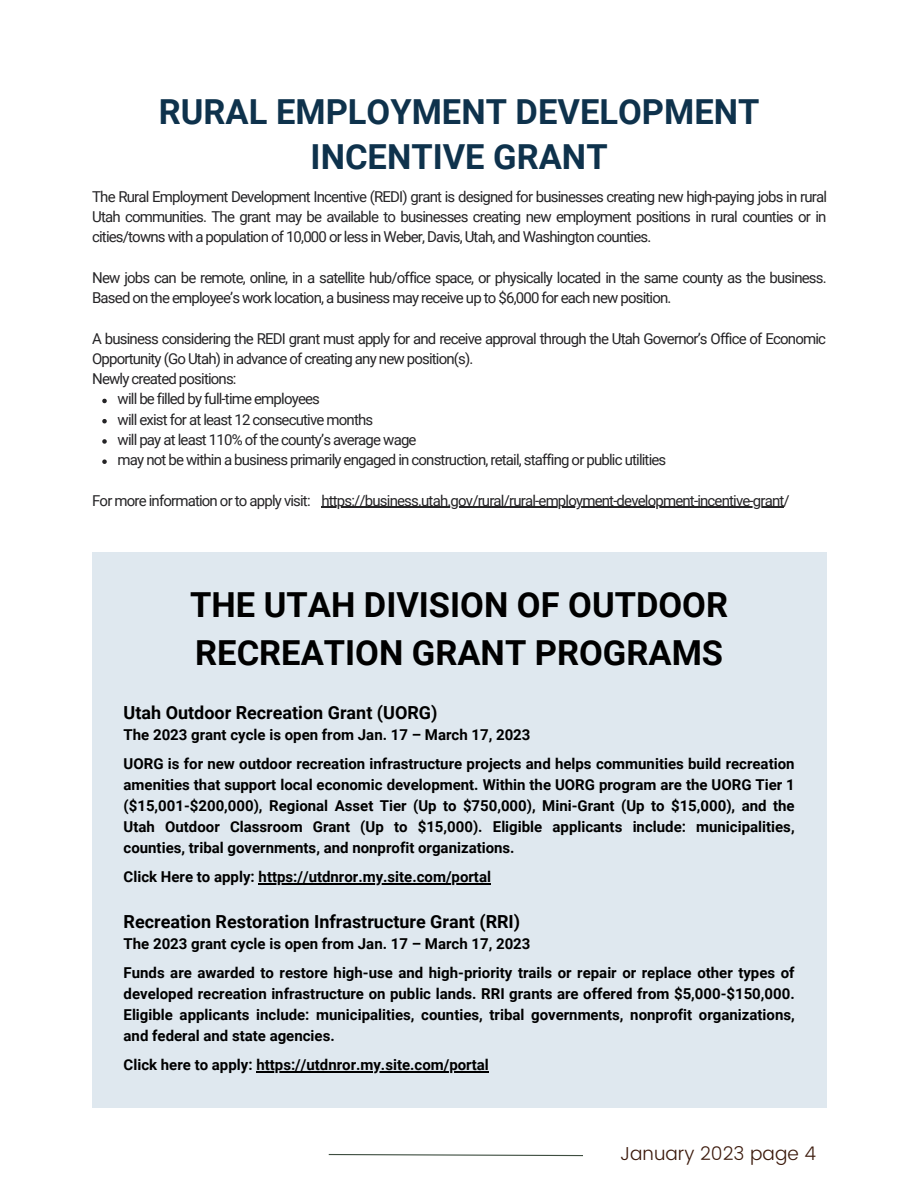
<style>
.page{position:relative;width:918px;height:1188px;background:#fff}
.page>*{position:absolute;margin:0;border:0;box-sizing:border-box;transform-origin:0 0}
.t1{font:700 34.5px/48px "Roboto";color:#000}
.t2{font:700 34.5px/45px "Roboto";color:#0e324c;text-align:center}
.t3{font:300 18.75px "Poppins";color:#3c1a0c}
.t4{font:700 18px "Roboto";color:#000}
.t5{font:15px/20.2px "Roboto";letter-spacing:-.055em;color:#252426}
.t6{font:700 15px/21px "Roboto";color:#000}
</style>
<div class="page">
<div style="left:92px;top:552px;width:735px;height:555px;background:#dfe8ef"></div>
<svg style="left:328px;top:1154px;width:255px;height:3px"></svg>
<svg style="left:102px;top:399px;width:5px;height:4px"></svg>
<svg style="left:102px;top:419px;width:5px;height:4px"></svg>
<svg style="left:102px;top:439px;width:5px;height:5px"></svg>
<svg style="left:102px;top:459px;width:5px;height:5px"></svg>
<hr style="left:321px;top:507px;width:463px;height:1px;background:#252426">
<hr style="left:259px;top:883px;width:232px;height:2px;background:#000">
<hr style="left:256px;top:1071px;width:233px;height:2px;background:#000">
<h1 class="t2" style="left:159px;top:89px;width:602px">RURAL EMPLOYMENT DEVELOPMENT<br>INCENTIVE GRANT</h1>
<p class="t5" style="left:92px;top:187px;width:736px;text-align:justify">The Rural Employment Development Incentive (REDI) grant is designed for businesses creating new high-paying jobs in rural Utah communities. The grant may be available to businesses creating new employment positions in rural counties or in cities/towns with a population of 10,000 or less in Weber, Davis, Utah, and Washington counties.</p>
<p class="t5" style="left:92px;top:268px;width:736px">New jobs can be remote, online, in a satellite hub/office space, or physically located in the same county as the business.<br>Based on the employee’s work location, a business may receive up to $6,000 for each new position.</p>
<p class="t5" style="left:92px;top:328px;width:735px">A business considering the REDI grant must apply for and receive approval through the Utah Governor’s Office of Economic<br>Opportunity (Go Utah) in advance of creating any new position(s).<br>Newly created positions:</p>
<p class="t5" style="left:118px;top:389px;width:550px">will be filled by full-time employees<br>will exist for at least 12 consecutive months<br>will pay at least 110% of the county’s average wage<br>may not be within a business primarily engaged in construction, retail, staffing or public utilities</p>
<p class="t5" style="left:92px;top:490px;width:699px">For more information or to apply visit: https://business.utah.gov/rural/rural-employment-development-incentive-grant/</p>
<h1 class="t1" style="left:190px;top:581px;width:539px">THE UTAH DIVISION OF OUTDOOR<br>RECREATION GRANT PROGRAMS</h1>
<p class="t4" style="left:124px;top:702px;width:315px">Utah Outdoor Recreation Grant (UORG)</p>
<p class="t6" style="left:124px;top:721px;width:673px;line-height:29px">The 2023 grant cycle is open from Jan. 17 – March 17, 2023<br>UORG is for new outdoor recreation infrastructure projects and helps communities build recreation</p>
<p class="t6" style="left:124px;top:775px;width:673px;text-align:justify">amenities that support local economic development. Within the UORG program are the UORG Tier 1 ($15,001-$200,000), Regional Asset Tier (Up to $750,000), Mini-Grant (Up to $15,000), and the Utah Outdoor Classroom Grant (Up to $15,000). Eligible applicants include: municipalities, counties, tribal governments, and nonprofit organizations.</p>
<p class="t6" style="left:124px;top:867px;width:369px">Click Here to apply: https://utdnror.my.site.com/portal</p>
<p class="t4" style="left:124px;top:911px;width:398px">Recreation Restoration Infrastructure Grant (RRI)</p>
<p class="t6" style="left:124px;top:930px;width:673px;line-height:29px">The 2023 grant cycle is open from Jan. 17 – March 17, 2023<br>Funds are awarded to restore high-use and high-priority trails or repair or replace other types of</p>
<p class="t6" style="left:124px;top:984px;width:673px;text-align:justify">developed recreation infrastructure on public lands. RRI grants are offered from $5,000-$150,000.<br>Eligible applicants include: municipalities, counties, tribal governments, nonprofit organizations, and federal and state agencies.</p>
<p class="t6" style="left:124px;top:1055px;width:367px">Click here to apply: https://utdnror.my.site.com/portal</p>
<p class="t3" style="left:620px;top:1142px;width:197px">January 2023 page 4</p>
</div>
